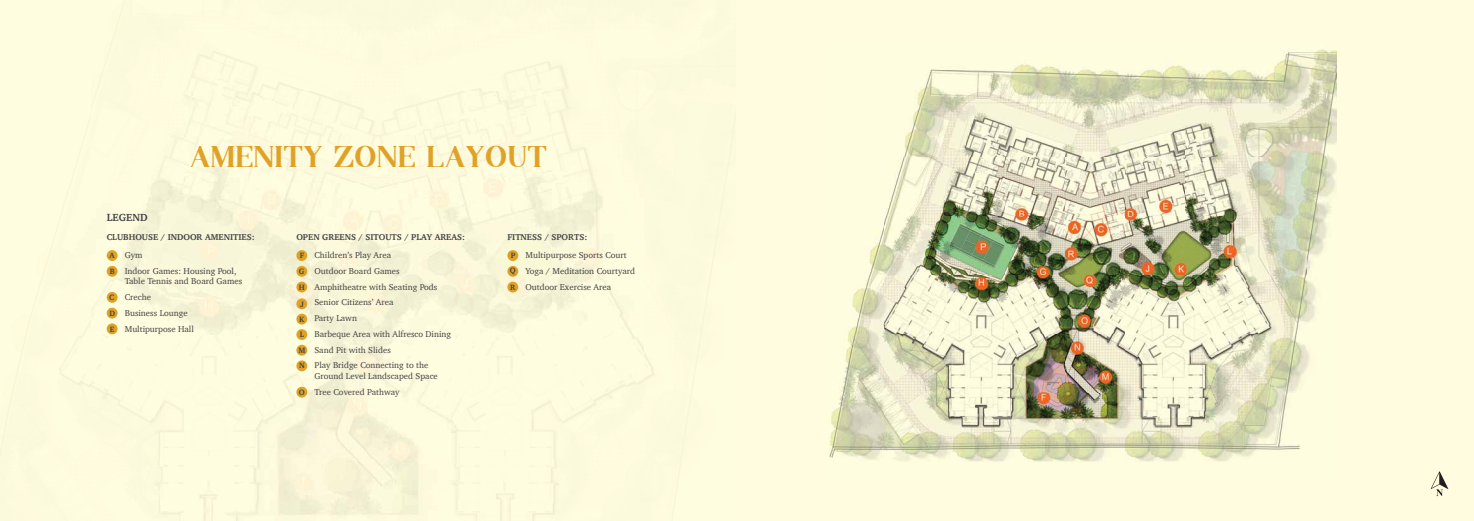
<style>
.page{position:relative;width:1474px;height:521px;background:#fff}
.page>*{position:absolute;margin:0;border:0;box-sizing:border-box;transform-origin:0 0}
.t1{font:26.25px "Agne";color:#e0a226}
.t2{font:700 10.5px "Charter";color:#414042}
.t3{font:8.75px/15.8px "Charter";color:#414042}
.t4{font:700 8.75px "Charter";color:#414042}
.t5{font:700 7.88px/15.5px "Charter";color:#414042}
</style>
<div class="page">
<img style="left:0;top:0;width:736px;height:521px">
<div style="left:107px;top:250px;width:11px;height:11px;background:#e0a226;border-radius:50%"></div>
<div style="left:107px;top:266px;width:11px;height:11px;background:#e0a226;border-radius:50%"></div>
<div style="left:107px;top:292px;width:11px;height:11px;background:#e0a226;border-radius:50%"></div>
<div style="left:107px;top:308px;width:11px;height:10px;background:#e0a226;border-radius:50%"></div>
<div style="left:107px;top:323px;width:11px;height:11px;background:#e0a226;border-radius:50%"></div>
<div style="left:296px;top:250px;width:11px;height:11px;background:#e0a226;border-radius:50%"></div>
<div style="left:296px;top:266px;width:11px;height:11px;background:#e0a226;border-radius:50%"></div>
<div style="left:296px;top:282px;width:11px;height:10px;background:#e0a226;border-radius:50%"></div>
<div style="left:296px;top:298px;width:11px;height:11px;background:#e0a226;border-radius:50%"></div>
<div style="left:296px;top:314px;width:11px;height:10px;background:#e0a226;border-radius:50%"></div>
<div style="left:296px;top:329px;width:11px;height:11px;background:#e0a226;border-radius:50%"></div>
<div style="left:296px;top:345px;width:11px;height:11px;background:#e0a226;border-radius:50%"></div>
<div style="left:296px;top:360px;width:11px;height:11px;background:#e0a226;border-radius:50%"></div>
<div style="left:296px;top:387px;width:11px;height:11px;background:#e0a226;border-radius:50%"></div>
<div style="left:507px;top:250px;width:11px;height:11px;background:#e0a226;border-radius:50%"></div>
<div style="left:507px;top:266px;width:11px;height:11px;background:#e0a226;border-radius:50%"></div>
<div style="left:507px;top:282px;width:11px;height:10px;background:#e0a226;border-radius:50%"></div>
<div style="left:736px;top:0;width:736px;height:521px;background:#fffcdf"></div>
<svg style="left:1430px;top:471px;width:17px;height:25px"></svg>
<img style="left:824px;top:49px;width:512px;height:413px">
<h1 class="t1" style="left:190px;top:138px;width:359px">AMENITY ZONE LAYOUT</h1>
<p class="t2" style="left:107px;top:208px;width:42px">LEGEND</p>
<p class="t5" style="left:109px;top:247px;width:7px;line-height:16.4px">A<br>B</p>
<p class="t5" style="left:109px;top:289px;width:8px;line-height:15.8px">C<br>D<br>E</p>
<p class="t4" style="left:107px;top:229px;width:149px">CLUBHOUSE / INDOOR AMENITIES:</p>
<p class="t3" style="left:125px;top:247px;width:113px">Gym<br>Indoor Games: Housing Pool,</p>
<p class="t3" style="left:125px;top:273px;width:119px">Table Tennis and Board Games<br>Creche<br>Business Lounge<br>Multipurpose Hall</p>
<p class="t4" style="left:296px;top:229px;width:170px">OPEN GREENS / SITOUTS / PLAY AREAS:</p>
<p class="t5" style="left:299px;top:247px;width:7px;line-height:15.8px;text-align:justify">F G H</p>
<p class="t5" style="left:298px;top:296px;width:8px">J<br>K<br>L<br>M<br>N</p>
<p class="t5" style="left:299px;top:384px;width:7px">O</p>
<p class="t3" style="left:314px;top:247px;width:138px">Children’s Play Area<br>Outdoor Board Games<br>Amphitheatre with Seating Pods<br>Senior Citizens’ Area<br>Party Lawn<br>Barbeque Area with Alfresco Dining<br>Sand Pit with Slides<br>Play Bridge Connecting to the</p>
<p class="t3" style="left:314px;top:368px;width:125px">Ground Level Landscaped Space<br>Tree Covered Pathway</p>
<p class="t4" style="left:507px;top:229px;width:81px">FITNESS / SPORTS:</p>
<p class="t5" style="left:509px;top:248px;width:7px">P<br>Q</p>
<p class="t5" style="left:510px;top:279px;width:7px">R</p>
<p class="t3" style="left:525px;top:247px;width:111px">Multipurpose Sports Court<br>Yoga / Meditation Courtyard<br>Outdoor Exercise Area</p>
</div>
